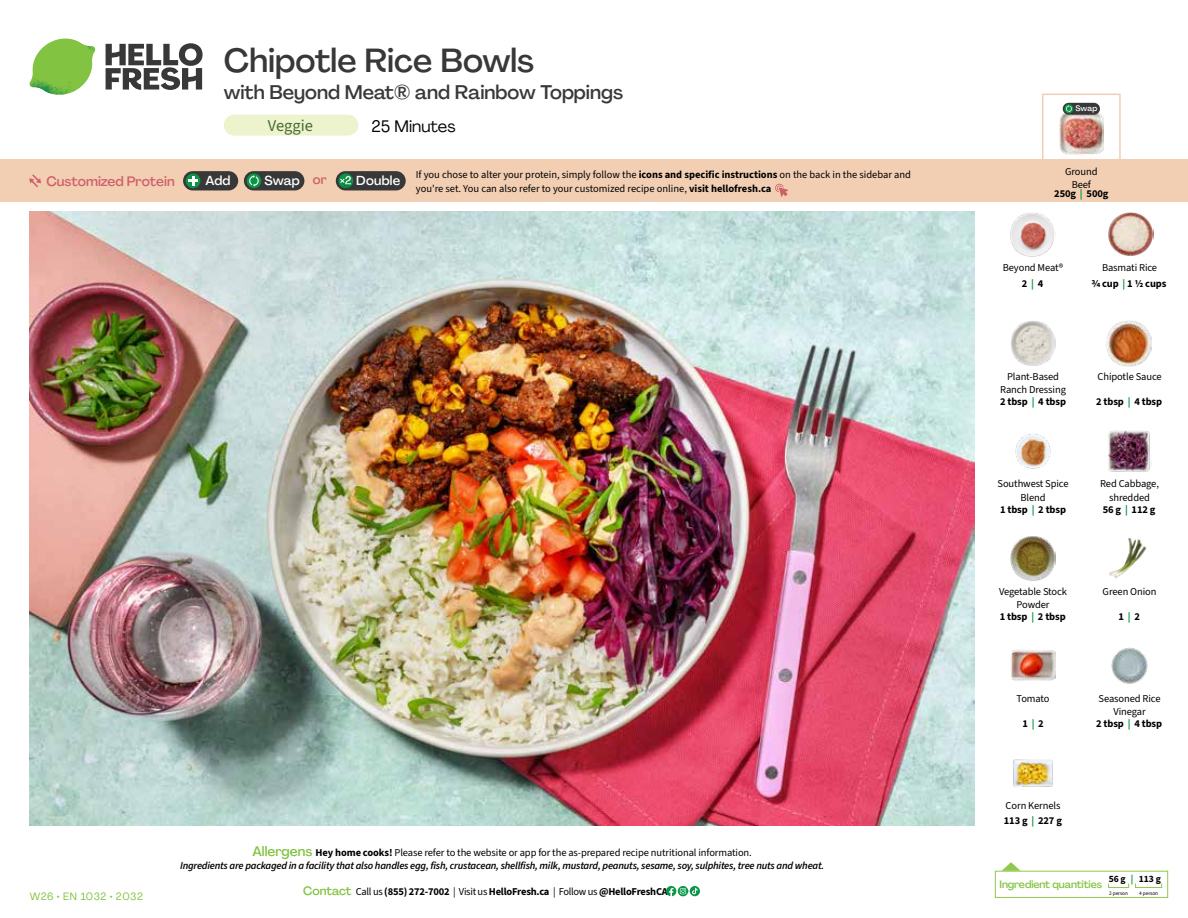
<style>
.page{position:relative;width:1188px;height:918px;background:#fff}
.page>*{position:absolute;margin:0;border:0;box-sizing:border-box;transform-origin:0 0}
.t1{font:500 33px "Agrandir";letter-spacing:-.005em;color:#383839}
.t2{font:500 19.5px "Agrandir";color:#383839}
.t3{font:16.5px "Agrandir";color:#000}
.t4{font:16.5px "Source Sans 3";color:#476b32}
.t5{font:500 13.5px "Agrandir";color:#d15f6a}
.t6{font:500 12.9px "Agrandir";letter-spacing:.015em;color:#fff}
.t7{font:10.5px/13.5px "Source Sans 3";letter-spacing:-.01em;color:#000;text-align:center}
.t8{font:italic 600 10.5px/13.5px "Source Sans 3";letter-spacing:-.02em;color:#000;text-align:center}
.t9{font:700 10.5px/16.4px "Source Sans 3";letter-spacing:-.015em;color:#000;text-align:center}
.t10{font:500 10.5px "Agrandir";letter-spacing:-.01em;color:#82c341}
.t11{font:10.5px "Agrandir";letter-spacing:.05em;color:#82c341}
.t12{font:700 9.6px "Source Sans 3";color:#000}
.t13{font:500 7.95px "Agrandir";color:#fff}
.t14{font:5.25px "Source Sans 3";letter-spacing:-.01em;color:#000}
.s1{color:#d15f6a}
.s2{color:#0b9446}
.s3{font-weight:700}
.s4{font-family:"Agrandir";font-weight:500;font-style:normal;font-size:13.5px;color:#82c341}
.s5{font-weight:700;font-style:normal}
.s6{font-weight:400;font-style:normal}
.s7{font-family:"Agrandir";font-weight:500;font-size:12px;color:#82c341}
.s8{font-weight:400}
.s9{font-weight:700;color:#0b9446}
</style>
<div class="page">
<svg style="left:106px;top:43px;width:97px;height:47px"></svg>
<svg style="left:34px;top:39px;width:59px;height:38px"></svg>
<img style="left:65px;top:39px;width:30px;height:25px">
<img style="left:33px;top:60px;width:56px;height:10px">
<img style="left:29px;top:64px;width:58px;height:31px">
<img style="left:64px;top:70px;width:25px;height:24px">
<img style="left:30px;top:211px;width:945px;height:615px">
<svg style="left:690px;top:886px;width:10px;height:10px"></svg>
<svg style="left:666px;top:886px;width:32px;height:10px"></svg>
<svg style="left:1002px;top:862px;width:19px;height:9px"></svg>
<div style="left:995px;top:871px;width:173px;height:27px;border:1px solid #91c84e"></div>
<div style="left:1108px;top:883px;width:21px;height:5px;border:1px solid #91c84e"></div>
<div style="left:1135px;top:883px;width:27px;height:5px;border:1px solid #91c84e"></div>
<img style="left:1011px;top:321px;width:45px;height:45px">
<img style="left:1106px;top:321px;width:46px;height:45px">
<img style="left:1015px;top:434px;width:36px;height:35px">
<img style="left:1108px;top:430px;width:44px;height:42px">
<img style="left:1011px;top:536px;width:45px;height:45px">
<img style="left:1109px;top:538px;width:38px;height:41px">
<img style="left:1011px;top:649px;width:45px;height:32px">
<img style="left:1013px;top:759px;width:40px;height:28px">
<img style="left:1108px;top:212px;width:45px;height:44px">
<img style="left:1010px;top:212px;width:44px;height:45px">
<img style="left:1111px;top:647px;width:37px;height:37px">
<div style="left:0;top:160px;width:1188px;height:42px;background:#f2cfb3"></div>
<svg style="left:29px;top:174px;width:12px;height:13px"></svg>
<div style="left:336px;top:171px;width:70px;height:19px;background:#383839;border-radius:10px"></div>
<svg style="left:338px;top:173px;width:15px;height:15px"></svg>
<div style="left:341px;top:180px;width:11px;height:11px;background:#000;opacity:.35"></div>
<svg style="left:339px;top:176px;width:12px;height:8px"></svg>
<div style="left:244px;top:171px;width:60px;height:19px;background:#383839;border-radius:10px"></div>
<div style="left:247px;top:173px;width:14px;height:15px;background:#0b9446;border-radius:50%"></div>
<svg style="left:249px;top:175px;width:10px;height:12px"></svg>
<div style="left:183px;top:171px;width:55px;height:19px;background:#383839;border-radius:10px"></div>
<div style="left:186px;top:173px;width:14px;height:15px;background:#0b9446;border-radius:50%"></div>
<svg style="left:188px;top:176px;width:10px;height:10px"></svg>
<svg style="left:775px;top:183px;width:13px;height:14px"></svg>
<div style="left:1042px;top:94px;width:79px;height:69px;border:2px solid #f2cfb3"></div>
<img style="left:1060px;top:112px;width:43px;height:43px">
<div style="left:1063px;top:103px;width:37px;height:12px;background:#383839;border-radius:6px"></div>
<svg style="left:1064px;top:104px;width:9px;height:9px"></svg>
<svg style="left:1066px;top:105px;width:6px;height:7px"></svg>
<div style="left:224px;top:115px;width:134px;height:21px;background:#edf3cd;border-radius:10px"></div>
<h1 class="t1" style="left:224px;top:40px;width:312px">Chipotle Rice Bowls</h1>
<h2 class="t2" style="left:224px;top:80px;width:401px">with Beyond Meat® and Rainbow Toppings</h2>
<h3 class="t3" style="left:372px;top:116px;width:86px">25 Minutes</h3>
<h3 class="t4" style="left:268px;top:115px;width:47px">Veggie</h3>
<p class="t13" style="left:1075px;top:104px;width:24px">Swap</p>
<p class="t5" style="left:46px;top:173px;width:130px">Customized Protein</p>
<p class="t6" style="left:205px;top:172px;width:27px">Add</p>
<p class="t6" style="left:264px;top:172px;width:64px">Swap <span class="s1">or</span></p>
<p class="t6" style="left:356px;top:172px;width:45px">Double</p>
<p class="t7" style="left:1065px;top:164px;width:34px">Ground<br>Beef</p>
<p class="t9" style="left:1054px;top:186px;width:56px">250g <span class="s2">|</span> 500g</p>
<p class="t7" style="left:416px;top:168px;width:497px;text-align:left">If you chose to alter your protein, simply follow the <span class="s3">icons and specific instructions</span> on the back in the sidebar and you're set. You can also refer to your customized recipe online, <span class="s3">visit hellofresh.ca</span></p>
<p class="t11" style="left:30px;top:890px;width:115px">W26 • EN 1032 • 2032</p>
<p class="t8" style="left:180px;top:845px;width:646px"><span class="s4">Allergens</span> <span class="s5">Hey home cooks!</span> <span class="s6">Please refer to the website or app for the as-prepared recipe nutritional information.<br></span>Ingredients are packaged in a facility that also handles egg, fish, crustacean, shellfish, milk, mustard, peanuts, sesame, soy, sulphites, tree nuts and wheat.</p>
<p class="t9" style="left:303px;top:884px;width:366px"><span class="s7">Contact</span> <span class="s8">Call us</span> (855) 272-7002 <span class="s8">| Visit us</span> HelloFresh.ca <span class="s8">| Follow us</span> @HelloFreshCA</p>
<p class="t7" style="left:1003px;top:259px;width:62px;line-height:16.4px">Beyond Meat®<br><span class="s3">2</span> <span class="s9">|</span> <span class="s3">4</span></p>
<p class="t9" style="left:1092px;top:259px;width:76px"><span class="s8">Basmati Rice<br></span>3/4 cup <span class="s2">|</span> 1 1/2 cups</p>
<p class="t7" style="left:1000px;top:370px;width:67px">Plant-Based<br>Ranch Dressing</p>
<p class="t9" style="left:1000px;top:394px;width:67px">2 tbsp <span class="s2">|</span> 4 tbsp</p>
<p class="t7" style="left:1098px;top:370px;width:66px">Chipotle Sauce</p>
<p class="t9" style="left:1096px;top:394px;width:67px">2 tbsp <span class="s2">|</span> 4 tbsp</p>
<p class="t7" style="left:998px;top:477px;width:73px">Southwest Spice<br>Blend</p>
<p class="t9" style="left:1000px;top:501px;width:67px">1 tbsp <span class="s2">|</span> 2 tbsp</p>
<p class="t7" style="left:1100px;top:477px;width:60px">Red Cabbage, shredded</p>
<p class="t9" style="left:1103px;top:501px;width:54px">56 g <span class="s2">|</span> 112 g</p>
<p class="t7" style="left:999px;top:584px;width:69px">Vegetable Stock<br>Powder</p>
<p class="t9" style="left:1000px;top:608px;width:67px">1 tbsp <span class="s2">|</span> 2 tbsp</p>
<p class="t7" style="left:1017px;top:692px;width:35px">Tomato</p>
<p class="t9" style="left:1022px;top:716px;width:23px">1 <span class="s2">|</span> 2</p>
<p class="t7" style="left:1103px;top:584px;width:55px">Green Onion</p>
<p class="t9" style="left:1118px;top:608px;width:23px">1 <span class="s2">|</span> 2</p>
<p class="t7" style="left:1099px;top:692px;width:63px">Seasoned Rice<br>Vinegar</p>
<p class="t9" style="left:1096px;top:716px;width:67px">2 tbsp <span class="s2">|</span> 4 tbsp</p>
<p class="t7" style="left:1004px;top:798px;width:60px;line-height:14.9px;text-align:left">Corn Kernels<br><span class="s3">113 g</span> <span class="s9">|</span> <span class="s3">227 g</span></p>
<p class="t12" style="left:1109px;top:872px;width:54px">56 g <span class="s2">|</span> 113 g</p>
<p class="t14" style="left:1109px;top:890px;width:20px">2 person</p>
<p class="t14" style="left:1139px;top:890px;width:20px">4 person</p>
<p class="t10" style="left:1000px;top:878px;width:104px">Ingredient quantities</p>
</div>
